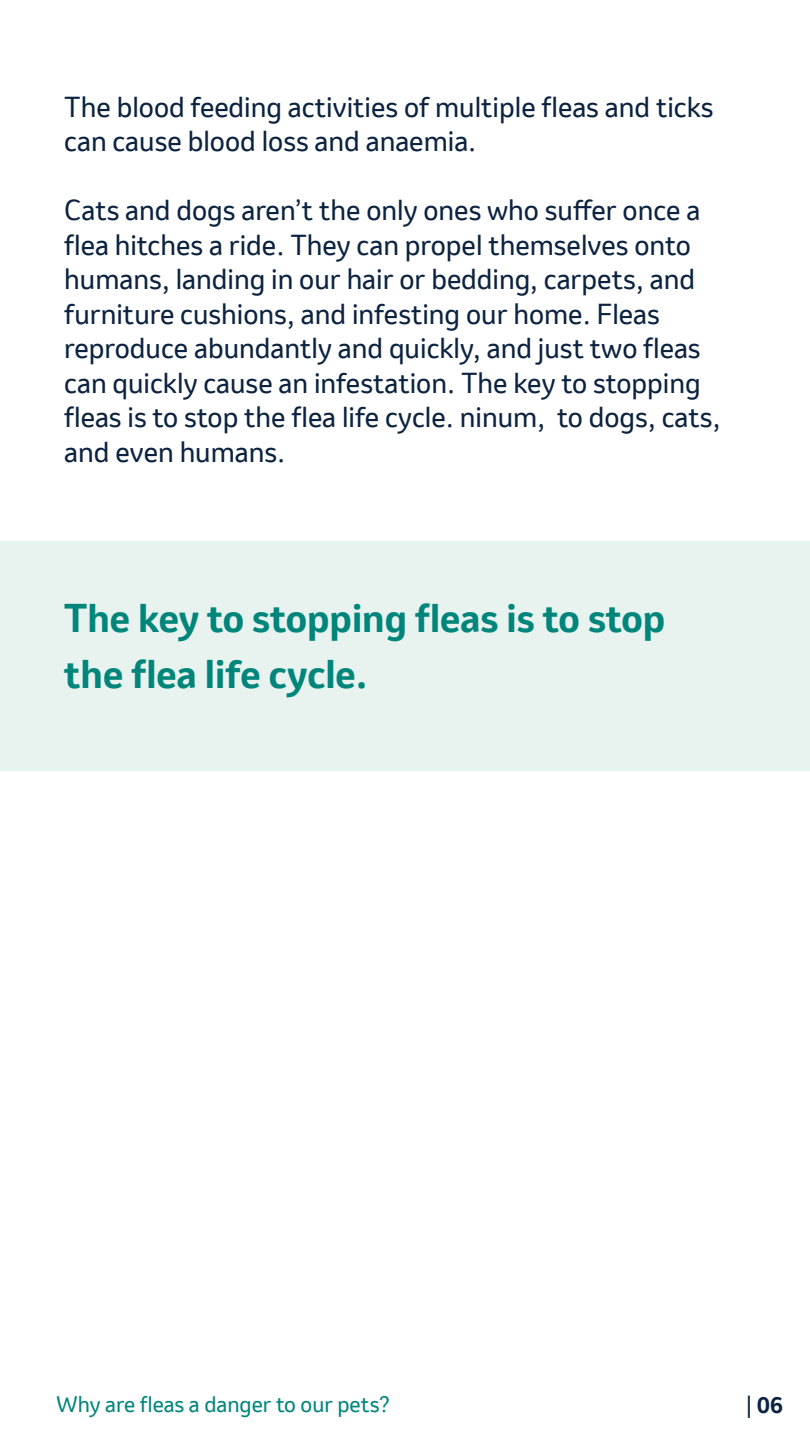
<style>
.page{position:relative;width:810px;height:1440px;background:#fff}
.page>*{position:absolute;margin:0;border:0;box-sizing:border-box;transform-origin:0 0}
.t1{font:700 37.5px/55.5px "Invention";color:#00857b}
.t2{font:27px/34.5px "Invention";color:#0b2240}
.t3{font:21px "Invention";color:#00857b}
.t4{font:700 21px "Invention";color:#0b2240}
.s1{font-weight:400}
</style>
<div class="page">
<div style="left:0;top:541px;width:810px;height:229px;background:#e8f3ef"></div>
<p class="t2" style="left:64px;top:89px;width:651px">The blood feeding activities of multiple fleas and ticks can cause blood loss and anaemia.</p>
<p class="t2" style="left:64px;top:193px;width:658px">Cats and dogs aren’t the only ones who suffer once a flea hitches a ride. They can propel themselves onto humans, landing in our hair or bedding, carpets, and furniture cushions, and infesting our home. Fleas reproduce abundantly and quickly, and just two fleas can quickly cause an infestation. The key to stopping fleas is to stop the flea life cycle. ninum, to dogs, cats, and even humans.</p>
<h1 class="t1" style="left:64px;top:591px;width:603px">The key to stopping fleas is to stop the flea life cycle.</h1>
<p class="t3" style="left:56px;top:1390px;width:335px">Why are fleas a danger to our pets?</p>
<p class="t4" style="left:746px;top:1390px;width:39px"><span class="s1">|</span> 06</p>
</div>
